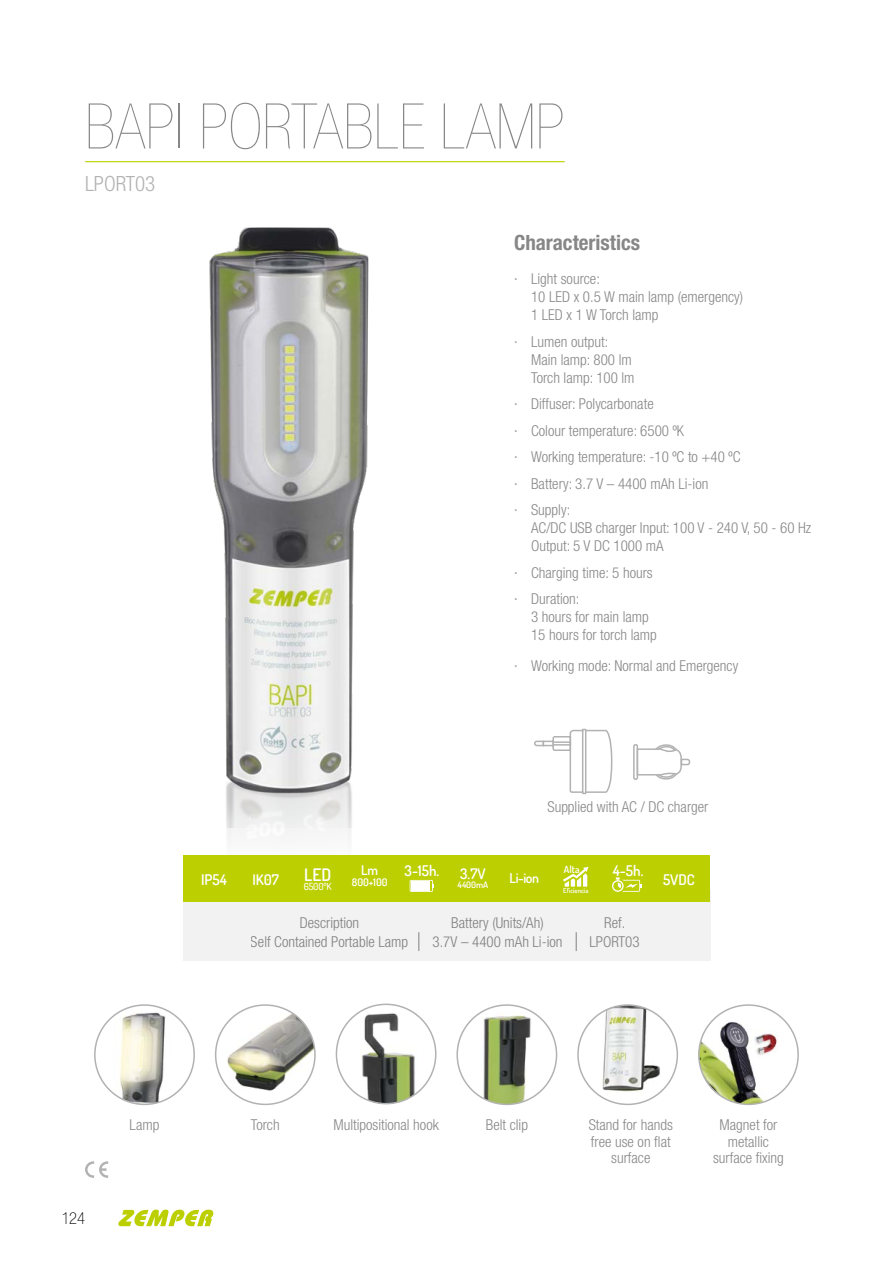
<style>
.page{position:relative;width:893px;height:1263px;background:#fff}
.page>*{position:absolute;margin:0;border:0;box-sizing:border-box;transform-origin:0 0}
.t1{font:900 condensed 63px "Helvetica Neue";color:#878787}
.t2{font:700 condensed 21px "Helvetica Neue";color:#878787}
.t3{font:300 condensed 21px "Helvetica Neue";color:#b3b2b2}
.t4{font:600 17.25px "Dosis";color:#fff}
.t5{font:100 condensed 16.5px "Helvetica Neue LT Std";color:#000}
.t6{font:300 condensed 15px/18px "Helvetica Neue";color:#878787}
.t7{font:600 14.7px "Dosis";color:#fff}
.t8{font:600 14.55px "Dosis";color:#fff}
.t9{font:600 13.5px "Dosis";letter-spacing:-.03em;color:#fff}
.t10{font:600 10.5px "Dosis";color:#fff}
.t11{font:600 9.9px "Dosis";color:#fff}
.t12{font:500 9.75px "Dosis";letter-spacing:-.02em;color:#fff}
.t13{font:600 9px "Dosis";letter-spacing:-.01em;color:#fff}
.t14{font:600 6.6px "Dosis";color:#fff}
</style>
<div class="page">
<svg style="left:118px;top:1209px;width:95px;height:17px"></svg>
<hr style="left:85px;top:161px;width:480px;height:1px;background:#bccf00">
<img style="left:209px;top:227px;width:160px;height:600px">
<svg style="left:85px;top:1161px;width:23px;height:17px"></svg>
<svg style="left:534px;top:728px;width:79px;height:67px"></svg>
<div style="left:552px;top:741px;width:19px;height:5px;border:2px solid #b3b2b2"></div>
<hr style="left:582px;top:730px;width:1px;height:62px;background:#b3b2b2">
<hr style="left:585px;top:730px;width:1px;height:62px;background:#b3b2b2">
<div style="left:633px;top:744px;width:5px;height:36px;border:2px solid #b3b2b2;border-radius:2px"></div>
<svg style="left:636px;top:744px;width:55px;height:36px"></svg>
<img style="left:360px;top:1011px;width:58px;height:93px">
<div style="left:336px;top:1003px;width:100px;height:101px;border:2px solid #b3b2b2;border-radius:50%"></div>
<img style="left:699px;top:1018px;width:95px;height:86px">
<div style="left:698px;top:1004px;width:101px;height:101px;border:2px solid #b3b2b2;border-radius:50%"></div>
<img style="left:481px;top:1012px;width:52px;height:92px">
<div style="left:456px;top:1004px;width:101px;height:101px;border:2px solid #b3b2b2;border-radius:50%"></div>
<img style="left:114px;top:1011px;width:63px;height:93px">
<div style="left:94px;top:1004px;width:101px;height:101px;border:2px solid #b3b2b2;border-radius:50%"></div>
<img style="left:597px;top:1007px;width:70px;height:91px">
<div style="left:577px;top:1004px;width:101px;height:101px;border:2px solid #b3b2b2;border-radius:50%"></div>
<img style="left:227px;top:1007px;width:87px;height:84px">
<div style="left:215px;top:1004px;width:101px;height:101px;border:2px solid #b3b2b2;border-radius:50%"></div>
<div style="left:183px;top:889px;width:527px;height:72px;background:#f2f2f2"></div>
<div style="left:183px;top:855px;width:527px;height:46px;background:#bccf00"></div>
<svg style="left:419px;top:932px;width:1px;height:19px"></svg>
<svg style="left:576px;top:932px;width:1px;height:19px"></svg>
<svg style="left:410px;top:880px;width:24px;height:12px"></svg>
<svg style="left:612px;top:877px;width:29px;height:15px"></svg>
<svg style="left:563px;top:867px;width:25px;height:20px"></svg>
<h1 class="t1" style="left:85px;top:92px;width:481px">BAPI PORTABLE LAMP</h1>
<h2 class="t3" style="left:85px;top:172px;width:72px">LPORT03</h2>
<h2 class="t2" style="left:514px;top:230px;width:128px">Characteristics</h2>
<p class="t6" style="left:531px;top:270px;width:213px;text-indent:-17px">· Light source:<br>10 LED x 0.5 W main lamp (emergency)<br>1 LED x 1 W Torch lamp</p>
<p class="t6" style="left:531px;top:332px;width:105px;text-indent:-17px">· Lumen output:<br>Main lamp: 800 lm<br>Torch lamp: 100 lm</p>
<p class="t6" style="left:514px;top:391px;width:228px;line-height:26.5px">· Diffuser: Polycarbonate<br>· Colour temperature: 6500 ºK<br>· Working temperature: -10 ºC to +40 ºC · Battery: 3.7 V – 4400 mAh Li-ion<br>· Supply:</p>
<p class="t6" style="left:531px;top:519px;width:282px">AC/DC USB charger Input: 100 V - 240 V, 50 - 60 Hz<br>Output: 5 V DC 1000 mA</p>
<p class="t6" style="left:514px;top:559px;width:140px;line-height:26.5px">· Charging time: 5 hours · Duration:</p>
<p class="t6" style="left:531px;top:608px;width:127px">3 hours for main lamp<br>15 hours for torch lamp</p>
<p class="t6" style="left:514px;top:657px;width:226px">· Working mode: Normal and Emergency</p>
<p class="t7" style="left:201px;top:869px;width:27px">IP54</p>
<p class="t7" style="left:252px;top:869px;width:28px">IK07</p>
<p class="t4" style="left:304px;top:863px;width:29px">LED</p>
<p class="t12" style="left:304px;top:880px;width:29px">6500ºK</p>
<p class="t9" style="left:361px;top:861px;width:19px">Lm</p>
<p class="t10" style="left:352px;top:875px;width:37px">800+100</p>
<p class="t7" style="left:404px;top:861px;width:36px">3-15h.</p>
<p class="t8" style="left:460px;top:864px;width:27px">3.7V</p>
<p class="t13" style="left:458px;top:879px;width:32px">4400mA</p>
<p class="t6" style="left:547px;top:798px;width:162px">Supplied with AC / DC charger</p>
<p class="t9" style="left:510px;top:869px;width:31px">Li-ion</p>
<p class="t11" style="left:564px;top:862px;width:17px">Alta</p>
<p class="t14" style="left:563px;top:886px;width:27px">Eficiencia</p>
<p class="t7" style="left:613px;top:861px;width:32px">4-5h.</p>
<p class="t7" style="left:663px;top:869px;width:33px">5VDC</p>
<p class="t6" style="left:300px;top:913px;width:61px">Description</p>
<p class="t6" style="left:451px;top:913px;width:94px">Battery (Units/Ah)</p>
<p class="t6" style="left:604px;top:913px;width:23px">Ref.</p>
<p class="t6" style="left:251px;top:933px;width:159px">Self Contained Portable Lamp</p>
<p class="t6" style="left:432px;top:933px;width:132px">3.7V – 4400 mAh Li-ion</p>
<p class="t6" style="left:589px;top:933px;width:52px">LPORT03</p>
<p class="t5" style="left:61px;top:1209px;width:25px">124</p>
<p class="t6" style="left:130px;top:1116px;width:31px">Lamp</p>
<p class="t6" style="left:251px;top:1116px;width:30px">Torch</p>
<p class="t6" style="left:589px;top:1117px;width:86px;line-height:16.5px;text-align:center">Stand for hands free use on flat surface</p>
<p class="t6" style="left:486px;top:1116px;width:44px">Belt clip</p>
<p class="t6" style="left:713px;top:1117px;width:72px;line-height:16.5px;text-align:center">Magnet for metallic surface fixing</p>
<p class="t6" style="left:333px;top:1116px;width:107px">Multipositional hook</p>
</div>
